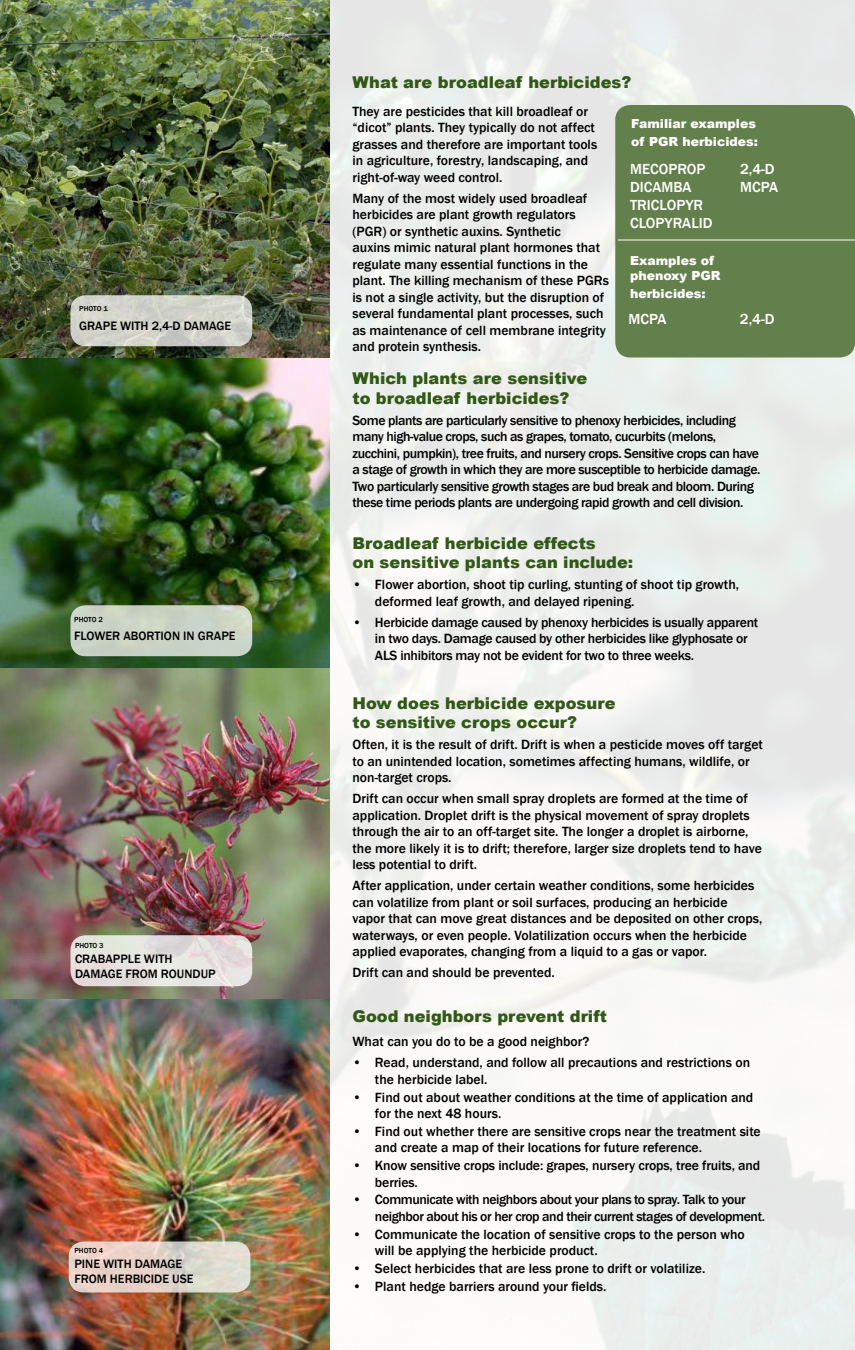
<style>
.page{position:relative;width:855px;height:1350px;background:#fff}
.page>*{position:absolute;margin:0;border:0;box-sizing:border-box;transform-origin:0 0}
.t1{font:900 16.25px/19.5px "Arial";color:#325817}
.t2{font:500 15px/18px "Franklin Gothic";color:#fff}
.t3{font:500 13.75px/16.5px "Franklin Gothic";color:#000}
.t4{font:500 13.75px/16.5px "Franklin Gothic";letter-spacing:-.03em;color:#000}
.t5{font:500 13.75px/16.5px "Franklin Gothic";letter-spacing:-.02em;color:#000}
.t6{font:500 12.5px "Franklin Gothic";color:#000}
.t7{font:900 12.5px/15px "Arial";color:#fff}
.t8{font:500 7.5px "Franklin Gothic";color:#000}
</style>
<div class="page">
<img style="left:0;top:0;width:330px;height:1350px">
<div style="left:615px;top:105px;width:240px;height:253px;background:#63804c;border-radius:15px"></div>
<hr style="left:618px;top:240px;width:237px;height:1px;background:#fff">
<svg style="left:69px;top:1241px;width:181px;height:51px;background:#e2d4ca"></svg>
<svg style="left:71px;top:935px;width:181px;height:51px;background:#e4e0dd"></svg>
<div style="left:71px;top:605px;width:181px;height:51px;background:#c9d4c6;border-radius:15px"></div>
<svg style="left:71px;top:295px;width:181px;height:51px;background:#d1d2ca"></svg>
<p class="t8" style="left:79px;top:304px;width:10px">Photo</p>
<p class="t8" style="left:104px;top:304px;width:6px">1</p>
<p class="t6" style="left:79px;top:318px;width:17px">Grap</p>
<p class="t6" style="left:110px;top:318px;width:83px">e with 2,4-D damag</p>
<p class="t6" style="left:224px;top:318px;width:8px">e</p>
<p class="t8" style="left:74px;top:614px;width:10px">Photo</p>
<p class="t8" style="left:99px;top:614px;width:6px">2</p>
<p class="t6" style="left:74px;top:628px;width:16px">Flow</p>
<p class="t6" style="left:105px;top:628px;width:101px">er abortion in grap</p>
<p class="t6" style="left:229px;top:628px;width:8px">e</p>
<p class="t8" style="left:75px;top:941px;width:10px">Photo</p>
<p class="t8" style="left:99px;top:941px;width:6px">3</p>
<p class="t6" style="left:75px;top:951px;width:39px">Crabappl</p>
<p class="t6" style="left:134px;top:951px;width:32px">e with</p>
<p class="t6" style="left:75px;top:966px;width:9px">damag</p>
<p class="t6" style="left:116px;top:966px;width:19px">e from</p>
<p class="t6" style="left:161px;top:966px;width:55px">roundup</p>
<p class="t8" style="left:74px;top:1246px;width:10px">Photo</p>
<p class="t8" style="left:99px;top:1246px;width:6px">4</p>
<p class="t6" style="left:74px;top:1256px;width:70px">pine with damag</p>
<p class="t6" style="left:176px;top:1256px;width:8px">e</p>
<p class="t6" style="left:74px;top:1271px;width:9px">from</p>
<p class="t6" style="left:110px;top:1271px;width:85px">herbicide use</p>
<p class="t1" style="left:352px;top:72px;width:280px">What are broadleaf herbicides?</p>
<p class="t3" style="left:352px;top:103px;width:246px">They are pesticides that kill broadleaf or “dicot” plants. They typically do not affect grasses and therefore are important tools in agriculture, forestry, landscaping, and right-of-way weed control.</p>
<p class="t3" style="left:352px;top:190px;width:258px">Many of the most widely used broadleaf herbicides are plant growth regulators (PGR) or synthetic auxins. Synthetic<br>auxins mimic natural plant hormones that regulate many essential functions in the plant. The killing mechanism of these PGRs is not a single activity, but the disruption of several fundamental plant processes, such as maintenance of cell membrane integrity and protein synthesis.</p>
<p class="t1" style="left:352px;top:368px;width:236px">Which plants are sensitive to broadleaf herbicides?</p>
<p class="t4" style="left:352px;top:412px;width:409px">Some plants are particularly sensitive to phenoxy herbicides, including many high-value crops, such as grapes, tomato, cucurbits (melons, zucchini, pumpkin), tree fruits, and nursery crops. Sensitive crops can have a stage of growth in which they are more susceptible to herbicide damage.<br>Two particularly sensitive growth stages are bud break and bloom. During these time periods plants are undergoing rapid growth and cell division.</p>
<p class="t1" style="left:352px;top:533px;width:282px">Broadleaf herbicide effects<br>on sensitive plants can include:</p>
<p class="t3" style="left:375px;top:577px;width:366px;text-indent:-22px">• Flower abortion, shoot tip curling, stunting of shoot tip growth, deformed leaf growth, and delayed ripening.</p>
<p class="t5" style="left:375px;top:614px;width:385px;text-indent:-22px">• Herbicide damage caused by phenoxy herbicides is usually apparent in two days. Damage caused by other herbicides like glyphosate or<br>ALS inhibitors may not be evident for two to three weeks.</p>
<p class="t1" style="left:352px;top:693px;width:265px">How does herbicide exposure to sensitive crops occur?</p>
<p class="t3" style="left:352px;top:737px;width:412px">Often, it is the result of drift. Drift is when a pesticide moves off target to an unintended location, sometimes affecting humans, wildlife, or non-target crops.</p>
<p class="t3" style="left:352px;top:791px;width:411px">Drift can occur when small spray droplets are formed at the time of application. Droplet drift is the physical movement of spray droplets through the air to an off-target site. The longer a droplet is airborne, the more likely it is to drift; therefore, larger size droplets tend to have less potential to drift.</p>
<p class="t3" style="left:352px;top:878px;width:412px">After application, under certain weather conditions, some herbicides can volatilize from plant or soil surfaces, producing an herbicide vapor that can move great distances and be deposited on other crops, waterways, or even people. Volatilization occurs when the herbicide applied evaporates, changing from a liquid to a gas or vapor.</p>
<p class="t3" style="left:352px;top:965px;width:204px">Drift can and should be prevented.</p>
<p class="t1" style="left:352px;top:1006px;width:256px">Good neighbors prevent drift</p>
<p class="t3" style="left:352px;top:1034px;width:238px">What can you do to be a good neighbor?</p>
<p class="t3" style="left:375px;top:1055px;width:377px;text-indent:-22px">• Read, understand, and follow all precautions and restrictions on the herbicide label.</p>
<p class="t3" style="left:375px;top:1089px;width:380px;text-indent:-22px">• Find out about weather conditions at the time of application and for the next 48 hours.</p>
<p class="t3" style="left:375px;top:1123px;width:387px;text-indent:-22px">• Find out whether there are sensitive crops near the treatment site and create a map of their locations for future reference.</p>
<p class="t3" style="left:375px;top:1157px;width:387px;text-indent:-22px">• Know sensitive crops include: grapes, nursery crops, tree fruits, and berries.</p>
<p class="t4" style="left:375px;top:1192px;width:392px;text-indent:-22px">• Communicate with neighbors about your plans to spray. Talk to your neighbor about his or her crop and their current stages of development.</p>
<p class="t3" style="left:375px;top:1226px;width:371px;text-indent:-22px">• Communicate the location of sensitive crops to the person who will be applying the herbicide product.</p>
<p class="t3" style="left:352px;top:1260px;width:354px">• Select herbicides that are less prone to drift or volatilize.</p>
<p class="t3" style="left:352px;top:1278px;width:256px">• Plant hedge barriers around your fields.</p>
<p class="t7" style="left:631px;top:114px;width:129px;line-height:18px">Familiar examples of PGR herbicides:</p>
<p class="t2" style="left:630px;top:161px;width:31px">mecoprop dicam</p>
<p class="t2" style="left:740px;top:160px;width:40px">2,4-d<br>MCPA</p>
<p class="t2" style="left:673px;top:179px;width:19px">ba</p>
<p class="t2" style="left:630px;top:197px;width:31px">triclop</p>
<p class="t2" style="left:685px;top:197px;width:15px">yr</p>
<p class="t2" style="left:630px;top:215px;width:10px">clop</p>
<p class="t2" style="left:665px;top:215px;width:48px">yralid</p>
<p class="t7" style="left:630px;top:253px;width:92px">Examples of phenoxy PGR</p>
<p class="t7" style="left:630px;top:286px;width:77px">herbicides:</p>
<p class="t2" style="left:628px;top:310px;width:40px">MCPA</p>
<p class="t2" style="left:740px;top:310px;width:34px">2,4-d</p>
</div>
